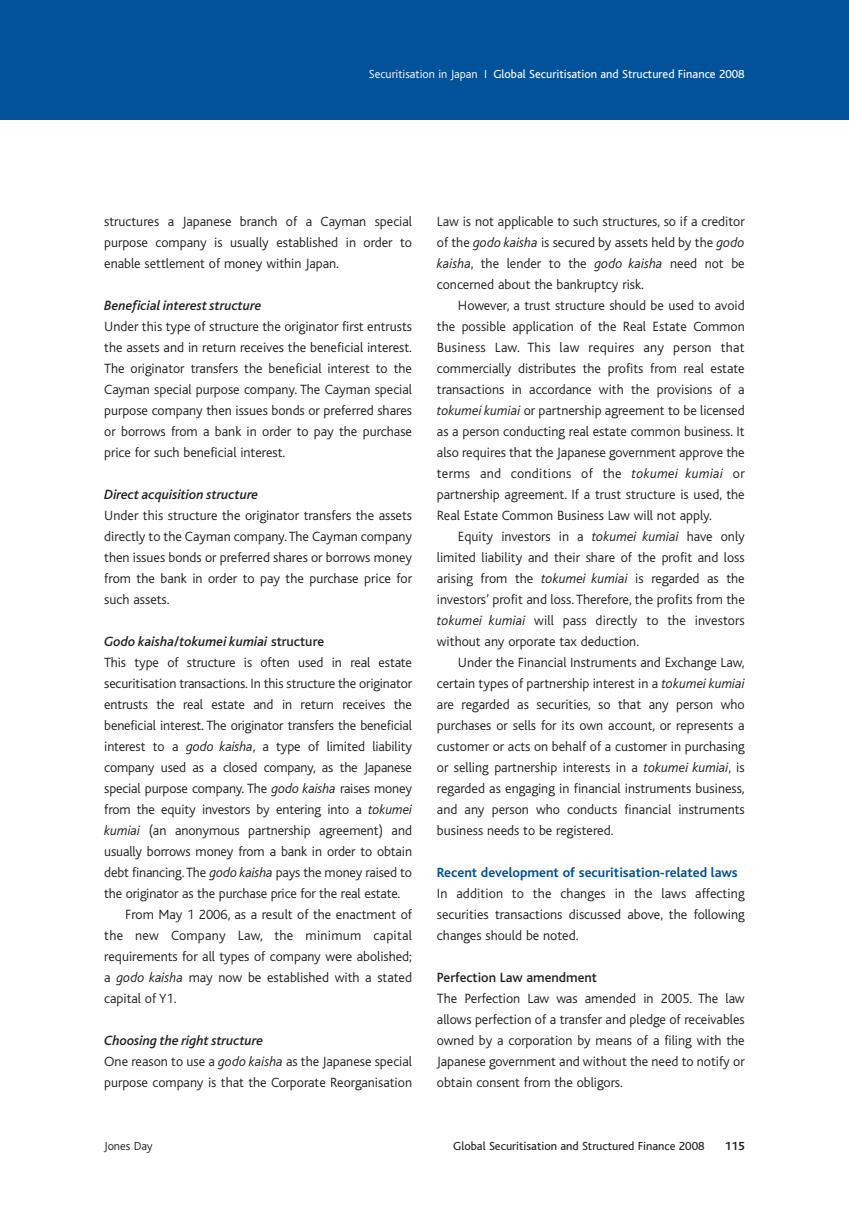
<style>
.page{position:relative;width:849px;height:1221px;background:#fff}
.page>*{position:absolute;margin:0;border:0;box-sizing:border-box;transform-origin:0 0}
.t1{font:300 14px/21px "Bliss";color:#231f20;text-align:justify}
.t2{font:italic 500 14px "Bliss";color:#231f20}
.t3{font:700 14px "Bliss";color:#01529a}
.t4{font:300 14px "Bliss";letter-spacing:.02em;color:#231f20}
.t5{font:500 14px "Bliss";color:#231f20}
.t6{font:12.25px "Bliss";color:#fff}
.t7{font:12.25px "Bliss";color:#231f20}
.t8{font:300 12.25px "Bliss";color:#231f20}
.t9{font:700 12.25px "Bliss";color:#231f20}
.s1{font-weight:300}
.s2{font-style:normal}
.s3{font-style:italic}
.s4{font-weight:500;font-style:italic}
</style>
<div class="page">
<div style="left:0;top:1px;width:848px;height:118px;background:#01529a"></div>
<p class="t6" style="left:369px;top:70px;width:377px"><span class="s1">Securitisation in Japan I</span> Global Securitisation and Structured Finance 2008</p>
<p class="t1" style="left:104px;top:211px;width:309px">structures a Japanese branch of a Cayman special purpose company is usually established in order to enable settlement of money within Japan.</p>
<p class="t2" style="left:104px;top:300px;width:159px">Beneficial interest structure</p>
<p class="t1" style="left:104px;top:316px;width:309px">Under this type of structure the originator first entrusts the assets and in return receives the beneficial interest.<br>The originator transfers the beneficial interest to the Cayman special purpose company. The Cayman special purpose company then issues bonds or preferred shares or borrows from a bank in order to pay the purchase price for such beneficial interest.</p>
<p class="t2" style="left:104px;top:489px;width:155px">Direct acquisition structure</p>
<p class="t1" style="left:104px;top:505px;width:309px">Under this structure the originator transfers the assets directly to the Cayman company.The Cayman company then issues bonds or preferred shares or borrows money from the bank in order to pay the purchase price for such assets.</p>
<p class="t2" style="left:104px;top:636px;width:221px">Godo kaisha<span class="s2">/</span>tokumei kumiai <span class="s2">structure</span></p>
<p class="t1" style="left:104px;top:652px;width:309px">This type of structure is often used in real estate</p>
<p class="t1" style="left:104px;top:673px;width:309px">securitisation transactions. In this structure the originator</p>
<p class="t1" style="left:104px;top:694px;width:309px">entrusts the real estate and in return receives the</p>
<p class="t1" style="left:104px;top:715px;width:309px">beneficial interest. The originator transfers the beneficial</p>
<p class="t1" style="left:104px;top:736px;width:309px">interest to a <span class="s3">godo kaisha</span>, a type of limited liability</p>
<p class="t1" style="left:104px;top:757px;width:309px">company used as a closed company, as the Japanese</p>
<p class="t1" style="left:104px;top:778px;width:309px">special purpose company. The <span class="s3">godo kaisha</span> raises money</p>
<p class="t1" style="left:104px;top:799px;width:309px">from the equity investors by entering into a <span class="s3">tokumei</span></p>
<p class="t1" style="left:104px;top:820px;width:309px"><span class="s3">kumiai</span> (an anonymous partnership agreement) and</p>
<p class="t1" style="left:104px;top:841px;width:309px">usually borrows money from a bank in order to obtain</p>
<p class="t1" style="left:104px;top:862px;width:309px">debt financing.The <span class="s3">godo kaisha</span> pays the money raised to</p>
<p class="t1" style="left:104px;top:883px;width:297px">the originator as the purchase price for the real estate.</p>
<p class="t1" style="left:125px;top:904px;width:288px">From May 1 2006, as a result of the enactment of</p>
<p class="t4" style="left:104px;top:929px;width:309px">the new Company Law, the minimum capital</p>
<p class="t1" style="left:104px;top:946px;width:309px">requirements for all types of company were abolished;</p>
<p class="t1" style="left:104px;top:967px;width:309px">a <span class="s3">godo kaisha</span> may now be established with a stated</p>
<p class="t1" style="left:104px;top:988px;width:74px">capital of Y1.</p>
<p class="t1" style="left:104px;top:1030px;width:309px;text-align:left"><span class="s4">Choosing the right structure<br></span>One reason to use a <span class="s3">godo kaisha</span> as the Japanese special purpose company is that the Corporate Reorganisation</p>
<p class="t1" style="left:437px;top:211px;width:309px">Law is not applicable to such structures, so if a creditor of the <span class="s3">godo kaisha</span> is secured by assets held by the <span class="s3">godo kaisha</span>, the lender to the <span class="s3">godo kaisha</span> need not be concerned about the bankruptcy risk.</p>
<p class="t1" style="left:437px;top:295px;width:309px;text-indent:21px">However, a trust structure should be used to avoid the possible application of the Real Estate Common Business Law. This law requires any person that commercially distributes the profits from real estate transactions in accordance with the provisions of a <span class="s3">tokumei kumiai</span> or partnership agreement to be licensed as a person conducting real estate common business. It also requires that the Japanese government approve the terms and conditions of the <span class="s3">tokumei kumiai</span> or partnership agreement. If a trust structure is used, the Real Estate Common Business Law will not apply.</p>
<p class="t1" style="left:437px;top:526px;width:309px;text-indent:21px">Equity investors in a <span class="s3">tokumei kumiai</span> have only limited liability and their share of the profit and loss arising from the <span class="s3">tokumei kumiai</span> is regarded as the investors’ profit and loss. Therefore, the profits from the <span class="s3">tokumei kumiai</span> will pass directly to the investors without any orporate tax deduction.</p>
<p class="t1" style="left:437px;top:652px;width:309px;text-indent:21px">Under the Financial Instruments and Exchange Law, certain types of partnership interest in a <span class="s3">tokumei kumiai </span>are regarded as securities, so that any person who purchases or sells for its own account, or represents a customer or acts on behalf of a customer in purchasing or selling partnership interests in a <span class="s3">tokumei kumiai</span>, is regarded as engaging in financial instruments business, and any person who conducts financial instruments business needs to be registered.</p>
<p class="t3" style="left:437px;top:867px;width:302px">Recent development of securitisation-related laws</p>
<p class="t1" style="left:437px;top:883px;width:309px">In addition to the changes in the laws affecting securities transactions discussed above, the following changes should be noted.</p>
<p class="t5" style="left:437px;top:972px;width:162px">Perfection Law amendment</p>
<p class="t1" style="left:437px;top:988px;width:309px">The Perfection Law was amended in 2005. The law allows perfection of a transfer and pledge of receivables owned by a corporation by means of a filing with the Japanese government and without the need to notify or obtain consent from the obligors.</p>
<p class="t8" style="left:104px;top:1140px;width:50px">Jones Day</p>
<p class="t7" style="left:453px;top:1141px;width:253px">Global Securitisation and Structured Finance 2008</p>
<p class="t9" style="left:724px;top:1141px;width:21px">115</p>
</div>
